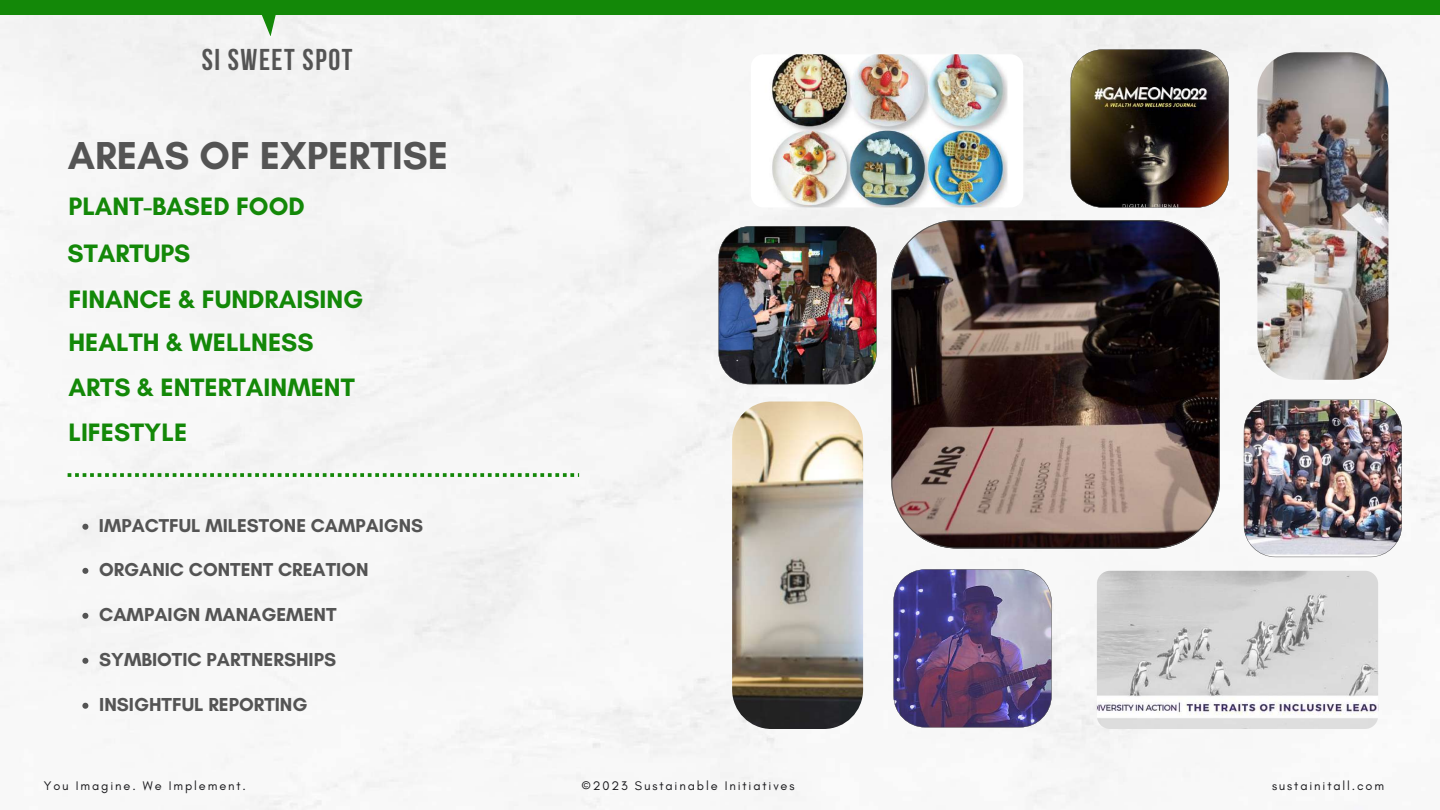
<style>
.page{position:relative;width:1440px;height:810px;background:#fff}
.page>*{position:absolute;margin:0;border:0;box-sizing:border-box;transform-origin:0 0}
.t1{font:700 39.7px "Glacial Indifference";color:#545454}
.t2{font:700 30px "Bebas Neue";letter-spacing:.05em;color:#545454}
.t3{font:700 25.7px/46.7px "Glacial Indifference";color:#138808}
.t4{font:700 19.1px "Glacial Indifference";color:#545454}
.t5{font:700 19px "Glacial Indifference";color:#545454}
.t6{font:12.7px "Glacial Indifference";letter-spacing:.145em;color:#18181b}
</style>
<div class="page">
<img style="left:0;top:15px;width:1440px;height:795px">
<div style="left:0;top:0;width:1440px;height:15px;background:#138808"></div>
<svg style="left:240px;top:15px;width:44px;height:22px"></svg>
<img style="left:751px;top:54px;width:272px;height:154px;border-radius:13px">
<img style="left:1097px;top:571px;width:281px;height:158px;border-radius:13px">
<img style="left:719px;top:226px;width:158px;height:158px">
<img style="left:894px;top:569px;width:158px;height:158px">
<svg style="left:1071px;top:49px;width:158px;height:159px;background:#3c3026"></svg>
<img style="left:1244px;top:399px;width:158px;height:158px">
<img style="left:732px;top:402px;width:131px;height:327px;border-radius:39px">
<img style="left:1257px;top:52px;width:131px;height:328px;border-radius:39px">
<svg style="left:891px;top:220px;width:329px;height:328px;background:#594a46"></svg>
<svg style="left:68px;top:473px;width:511px;height:4px"></svg>
<svg style="left:82px;top:524px;width:6px;height:6px"></svg>
<svg style="left:82px;top:568px;width:6px;height:6px"></svg>
<svg style="left:82px;top:658px;width:6px;height:6px"></svg>
<svg style="left:82px;top:613px;width:6px;height:6px"></svg>
<svg style="left:82px;top:703px;width:6px;height:6px"></svg>
<p class="t2" style="left:202px;top:48px;width:152px">SI SWEET SPOT</p>
<h1 class="t1" style="left:68px;top:131px;width:382px">AREAS OF EXPERTISE</h1>
<p class="t3" style="left:68px;top:183px;width:239px">PLANT-BASED FOOD<br>STARTUPS</p>
<p class="t3" style="left:68px;top:276px;width:296px">FINANCE &amp; FUNDRAISING</p>
<p class="t3" style="left:68px;top:318px;width:247px">HEALTH &amp; WELLNESS</p>
<p class="t3" style="left:68px;top:364px;width:288px">ARTS &amp; ENTERTAINMENT</p>
<p class="t3" style="left:68px;top:409px;width:120px">LIFESTYLE</p>
<p class="t5" style="left:99px;top:514px;width:326px">IMPACTFUL MILESTONE CAMPAIGNS</p>
<p class="t4" style="left:99px;top:558px;width:271px">ORGANIC CONTENT CREATION</p>
<p class="t4" style="left:99px;top:603px;width:239px">CAMPAIGN MANAGEMENT</p>
<p class="t4" style="left:99px;top:648px;width:238px">SYMBIOTIC PARTNERSHIPS</p>
<p class="t4" style="left:99px;top:693px;width:210px">INSIGHTFUL REPORTING</p>
<p class="t6" style="left:44px;top:778px;width:204px">You Imagine. We Implement.</p>
<p class="t6" style="left:581px;top:778px;width:215px">©2023 Sustainable Initiatives</p>
<p class="t6" style="left:1272px;top:778px;width:114px">sustainitall.com</p>
</div>
